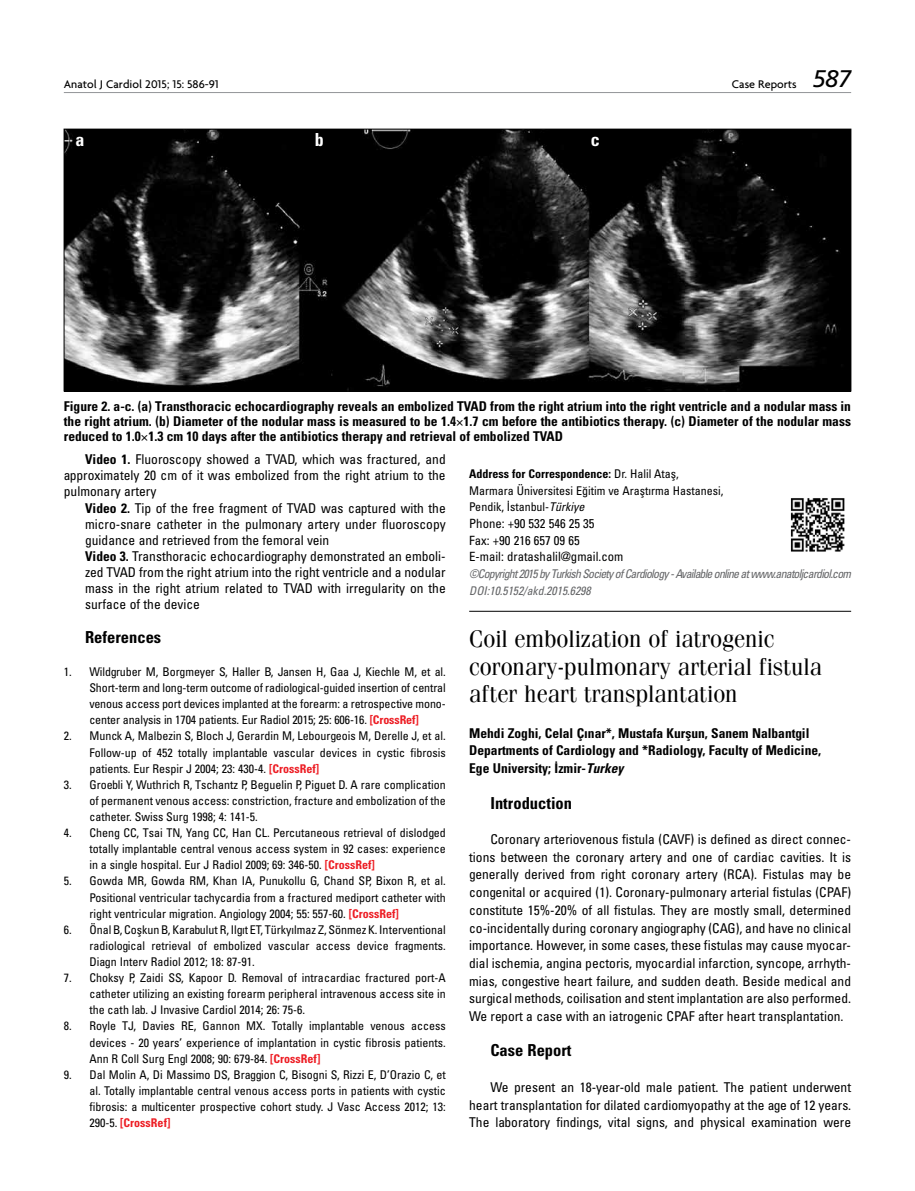
<style>
.page{position:relative;width:915px;height:1191px;background:#fff}
.page>*{position:absolute;margin:0;border:0;box-sizing:border-box;transform-origin:0 0}
.t1{font:24px/27.5px "Fenice Tr";color:#000}
.t2{font:18px "Univers Cond Bd Tr";color:#fff}
.t3{font:16.5px "Univers Cond Bd Tr";color:#000}
.t4{font:13.5px/17.7px "Univers Condensed Tr";color:#000;text-align:justify}
.t5{font:13.5px/17.7px "Univers Cond Bd Tr";color:#000}
.t6{font:12.75px/16.8px "Univers Condensed Tr";color:#000}
.t7{font:12px/16px "Univers Condensed Tr";color:#000;text-align:justify}
.t8{font:12px/17px "Univers Cond Ita Tr";letter-spacing:-.06em;color:#636466}
.t9{font:500 12px "Firma";color:#000}
.t10{font:12px "Univers Cond Bd Tr";color:#000}
.t11{font:12px "Univers Cond Bd Tr";color:#ed1d24}
.s1{font-family:"Frutiger Italic Tr";font-weight:400;font-size:24px}
.s2{font-family:"Univers Cond Bd Tr"}
.s3{font-family:"Univers Cond Bd Tr";color:#ed1d24}
.s4{font-family:"Univers Condensed Tr";color:#000}
.s5{font-family:"Univers Condensed Tr"}
.s6{font-family:"Univers Cond Ita Tr"}
.s7{font-family:"Univers Cond Bd Ita Tr"}
</style>
<div class="page">
<hr style="left:469px;top:611px;width:381px;height:1px;background:#000">
<img style="left:790px;top:498px;width:55px;height:54px">
<img style="left:66px;top:131px;width:782px;height:258px">
<div style="left:64px;top:129px;width:786px;height:262px;border:1px solid #000"></div>
<hr style="left:64px;top:92px;width:786px;height:1px;background:#939598">
<p class="t9" style="left:64px;top:77px;width:156px">Anatol J Cardiol 2015; 15: 586-91</p>
<p class="t9" style="left:731px;top:77px;width:121px">Case Reports <span class="s1">587</span></p>
<h2 class="t2" style="left:75px;top:129px;width:10px">a</h2>
<h2 class="t2" style="left:315px;top:129px;width:10px">b</h2>
<h2 class="t2" style="left:590px;top:129px;width:10px">c</h2>
<p class="t5" style="left:64px;top:398px;width:788px;line-height:15px;text-align:justify">Figure 2. a-c. (a) Transthoracic echocardiography reveals an embolized TVAD from the right atrium into the right ventricle and a nodular mass in the right atrium. (b) Diameter of the nodular mass is measured to be 1.4 1.7 cm before the antibiotics therapy. (c) Diameter of the nodular mass reduced to 1.0 1.3 cm 10 days after the antibiotics therapy and retrieval of embolized TVAD</p>
<p class="t4" style="left:64px;top:451px;width:383px;line-height:16px;text-indent:21px"><span class="s2">Video 1.</span> Fluoroscopy showed a TVAD, which was fractured, and approximately 20 cm of it was embolized from the right atrium to the pulmonary artery</p>
<p class="t4" style="left:85px;top:499px;width:362px;line-height:16px;text-align:left"><span class="s2">Video 2.</span> Tip of the free fragment of TVAD was captured with the micro-snare catheter in the pulmonary artery under fluoroscopy guidance and retrieved from the femoral vein<br><span class="s2">Video 3.</span> Transthoracic echocardiography demonstrated an emboli&shy;zed TVAD from the right atrium into the right ventricle and a nodular mass in the right atrium related to TVAD with irregularity on the surface of the device</p>
<h3 class="t3" style="left:85px;top:627px;width:78px">References</h3>
<p class="t7" style="left:89px;top:663px;width:358px;text-indent:-26px">1. Wildgruber M, Borgmeyer S, Haller B, Jansen H, Gaa J, Kiechle M, et al.<br>Short-term and long-term outcome of radiological-guided insertion of central venous access port devices implanted at the forearm: a retrospective mono&shy;center analysis in 1704 patients. Eur Radiol 2015; 25: 606-16. <span class="s3">[CrossRef]</span></p>
<p class="t7" style="left:89px;top:728px;width:358px;text-indent:-26px">2. Munck A, Malbezin S, Bloch J, Gerardin M, Lebourgeois M, Derelle J, et al.<br>Follow-up of 452 totally implantable vascular devices in cystic fibrosis patients. Eur Respir J 2004; 23: 430-4. <span class="s3">[CrossRef]</span></p>
<p class="t7" style="left:89px;top:776px;width:358px;text-indent:-26px">3. Groebli Y, Wuthrich R, Tschantz P, Beguelin P, Piguet D. A rare complication of permanent venous access: constriction, fracture and embolization of the catheter. Swiss Surg 1998; 4: 141-5.</p>
<p class="t7" style="left:89px;top:824px;width:358px;text-indent:-26px">4. Cheng CC, Tsai TN, Yang CC, Han CL. Percutaneous retrieval of dislodged totally implantable central venous access system in 92 cases: experience in a single hospital. Eur J Radiol 2009; 69: 346-50. <span class="s3">[CrossRef]</span></p>
<p class="t7" style="left:89px;top:872px;width:358px;text-indent:-26px">5. Gowda MR, Gowda RM, Khan IA, Punukollu G, Chand SP, Bixon R, et al.<br>Positional ventricular tachycardia from a fractured mediport catheter with right ventricular migration. Angiology 2004; 55: 557-60. <span class="s3">[CrossRef]</span></p>
<p class="t7" style="left:89px;top:921px;width:358px;text-indent:-26px">6. Önal B, Coşkun B, Karabulut R, Ilgıt ET, Türkyılmaz Z, Sönmez K. Interventional radiological retrieval of embolized vascular access device fragments.<br>Diagn Interv Radiol 2012; 18: 87-91.</p>
<p class="t7" style="left:89px;top:969px;width:358px;text-indent:-26px">7. Choksy P, Zaidi SS, Kapoor D. Removal of intracardiac fractured port-A catheter utilizing an existing forearm peripheral intravenous access site in the cath lab. J Invasive Cardiol 2014; 26: 75-6.</p>
<p class="t7" style="left:89px;top:1017px;width:358px;text-indent:-26px">8. Royle TJ, Davies RE, Gannon MX. Totally implantable venous access devices - 20 years’ experience of implantation in cystic fibrosis patients.<br>Ann R Coll Surg Engl 2008; 90: 679-84. <span class="s3">[CrossRef]</span></p>
<p class="t7" style="left:89px;top:1066px;width:358px;text-indent:-26px">9. Dal Molin A, Di Massimo DS, Braggion C, Bisogni S, Rizzi E, D’Orazio C, et al. Totally implantable central venous access ports in patients with cystic fibrosis: a multicenter prospective cohort study. J Vasc Access 2012; 13:</p>
<p class="t11" style="left:89px;top:1115px;width:82px"><span class="s4">290-5.</span> [CrossRef]</p>
<p class="t10" style="left:469px;top:467px;width:211px">Address for Correspondence: <span class="s5">Dr. Halil Ataş,</span></p>
<p class="t7" style="left:469px;top:482px;width:256px">Marmara Üniversitesi Eğitim ve Araştırma Hastanesi,<br>Pendik, İstanbul-<span class="s6">Türkiye</span></p>
<p class="t6" style="left:469px;top:514px;width:156px">Phone: +90 532 546 25 35<br>Fax: +90 216 657 09 65<br>E-mail: dratashalil@gmail.com</p>
<p class="t8" style="left:469px;top:565px;width:383px">©Copyright 2015 by Turkish Society of Cardiology - Available online at www.anatoljcardiol.com<br>DOI:10.5152/akd.2015.6298</p>
<h1 class="t1" style="left:469px;top:625px;width:354px">Coil embolization of iatrogenic coronary-pulmonary arterial fistula after heart transplantation</h1>
<p class="t5" style="left:469px;top:724px;width:353px">Mehdi Zoghi, Celal Çınar*, Mustafa Kurşun, Sanem Nalbantgil<br>Departments of Cardiology and *Radiology, Faculty of Medicine,<br>Ege University; İzmir-<span class="s7">Turkey</span></p>
<h3 class="t3" style="left:490px;top:792px;width:83px">Introduction</h3>
<p class="t4" style="left:469px;top:830px;width:383px;text-indent:21px">Coronary arteriovenous fistula (CAVF) is defined as direct connec&shy;tions between the coronary artery and one of cardiac cavities. It is generally derived from right coronary artery (RCA). Fistulas may be congenital or acquired (1). Coronary-pulmonary arterial fistulas (CPAF) constitute 15%-20% of all fistulas. They are mostly small, determined co-incidentally during coronary angiography (CAG), and have no clinical importance. However, in some cases, these fistulas may cause myocar&shy;dial ischemia, angina pectoris, myocardial infarction, syncope, arrhyth&shy;mias, congestive heart failure, and sudden death. Beside medical and surgical methods, coilisation and stent implantation are also performed.<br>We report a case with an iatrogenic CPAF after heart transplantation.</p>
<h3 class="t3" style="left:490px;top:1040px;width:83px">Case Report</h3>
<p class="t4" style="left:469px;top:1077px;width:383px;text-indent:21px">We present an 18-year-old male patient. The patient underwent heart transplantation for dilated cardiomyopathy at the age of 12 years.<br>The laboratory findings, vital signs, and physical examination were</p>
</div>
